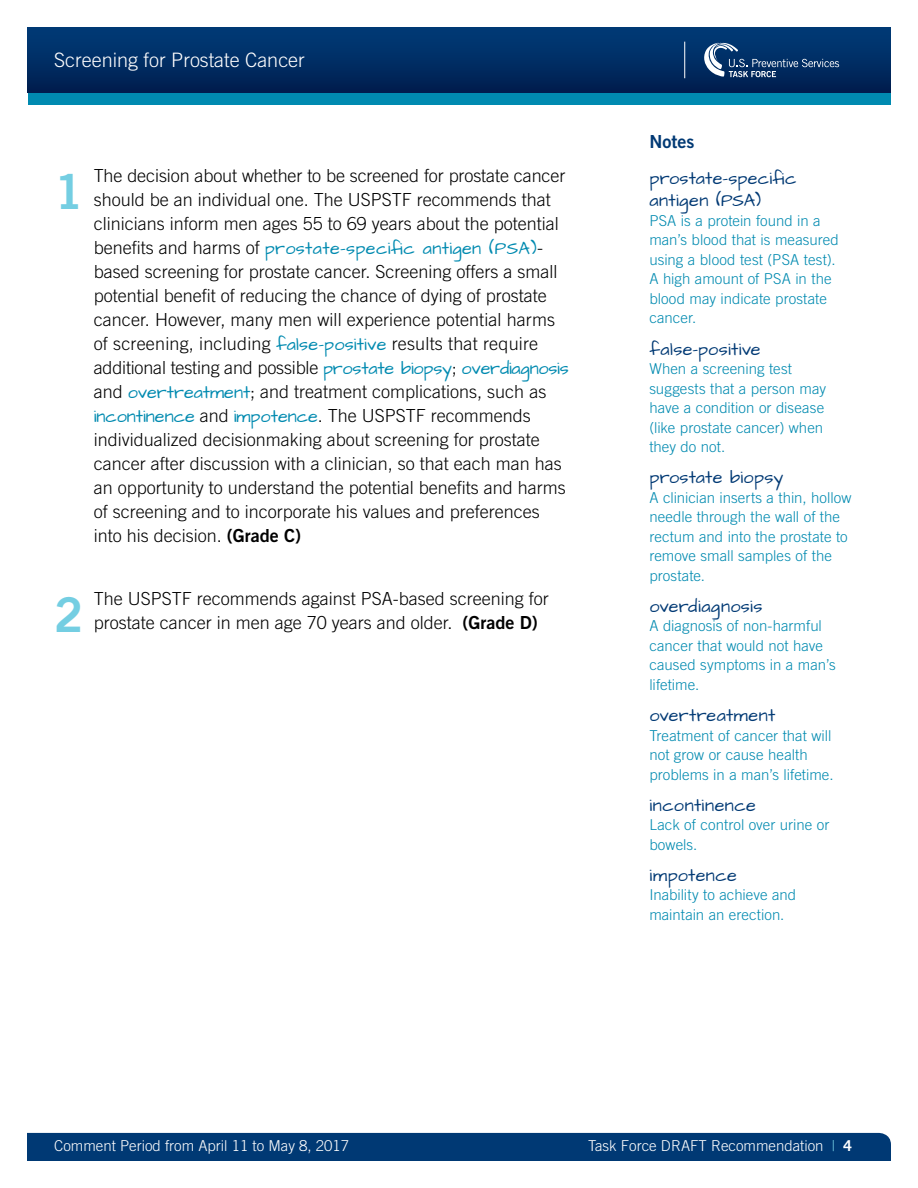
<style>
.page{position:relative;width:918px;height:1188px;background:#fff}
.page>*{position:absolute;margin:0;border:0;box-sizing:border-box;transform-origin:0 0}
.t1{font:48px "Trade Gothic LT Std Bd 2";color:#74cee2}
.t2{font:300 19.8px "Trade Gothic LT Std";color:#fff}
.t3{font:300 18px/24px "Trade Gothic LT Std";color:#000}
.t4{font:18px/22.5px "Architects Daughter";letter-spacing:.02em;color:#003974}
.t5{font:18px "Trade Gothic LT Std Bd 2";color:#003974}
.t6{font:300 15px/19.5px "Trade Gothic LT Std";letter-spacing:.005em;color:#008ab0}
.t7{font:300 15px "Trade Gothic LT Std";color:#fff}
.s1{font-family:"Architects Daughter";font-weight:400;color:#008ab0}
.s2{font-family:"Trade Gothic LT Std Bd 2";font-weight:400}
.s3{color:#74cee2}
.s4{font-weight:700}
</style>
<div class="page">
<div style="left:27px;top:1133px;width:864px;height:28px;background:#003974"></div>
<div style="left:28px;top:27px;width:862px;height:66px;background:linear-gradient(to bottom,#003c79,#001e4f)"></div>
<hr style="left:684px;top:42px;width:1px;height:36px;background:#fff">
<div style="left:28px;top:93px;width:862px;height:12px;background:#008ab0"></div>
<svg style="left:702px;top:43px;width:137px;height:34px;background:#284f7d"></svg>
<p class="t2" style="left:54px;top:48px;width:252px">Screening for Prostate Cancer</p>
<h3 class="t1" style="left:54px;top:162px;width:31px">1</h3>
<p class="t3" style="left:94px;top:164px;width:477px">The decision about whether to be screened for prostate cancer should be an individual one. The USPSTF recommends that clinicians inform men ages 55 to 69 years about the potential benefits and harms of <span class="s1">prostate-specific antigen (PSA)</span>- based screening for prostate cancer. Screening offers a small potential benefit of reducing the chance of dying of prostate cancer. However, many men will experience potential harms of screening, including <span class="s1">false-positive</span> results that require additional testing and possible <span class="s1">prostate biopsy</span>; <span class="s1">overdiagnosis </span>and <span class="s1">overtreatment</span>; and treatment complications, such as <span class="s1">incontinence</span> and <span class="s1">impotence</span>. The USPSTF recommends individualized decisionmaking about screening for prostate cancer after discussion with a clinician, so that each man has an opportunity to understand the potential benefits and harms of screening and to incorporate his values and preferences into his decision. <span class="s2">(Grade C)</span></p>
<h3 class="t1" style="left:54px;top:585px;width:31px">2</h3>
<p class="t3" style="left:94px;top:587px;width:457px">The USPSTF recommends against PSA-based screening for prostate cancer in men age 70 years and older. <span class="s2">(Grade D)</span></p>
<h3 class="t5" style="left:649px;top:130px;width:46px">Notes</h3>
<h4 class="t4" style="left:649px;top:168px;width:149px">prostate-specific antigen (PSA)</h4>
<p class="t6" style="left:649px;top:211px;width:191px">PSA is a protein found in a man’s blood that is measured using a blood test (PSA test).<br>A high amount of PSA in the blood may indicate prostate cancer.</p>
<h4 class="t4" style="left:649px;top:338px;width:113px">false-positive</h4>
<p class="t6" style="left:649px;top:359px;width:178px">When a screening test suggests that a person may have a condition or disease (like prostate cancer) when they do not.</p>
<h4 class="t4" style="left:649px;top:467px;width:136px">prostate biopsy</h4>
<p class="t6" style="left:649px;top:487px;width:204px">A clinician inserts a thin, hollow needle through the wall of the rectum and into the prostate to remove small samples of the prostate.</p>
<h4 class="t4" style="left:649px;top:596px;width:115px">overdiagnosis</h4>
<p class="t6" style="left:649px;top:616px;width:188px">A diagnosis of non-harmful cancer that would not have caused symptoms in a man’s lifetime.</p>
<h4 class="t4" style="left:649px;top:705px;width:128px">overtreatment</h4>
<p class="t6" style="left:649px;top:725px;width:186px">Treatment of cancer that will not grow or cause health problems in a man’s lifetime.</p>
<h4 class="t4" style="left:649px;top:794px;width:108px">incontinence</h4>
<p class="t6" style="left:649px;top:815px;width:182px">Lack of control over urine or bowels.</p>
<h4 class="t4" style="left:649px;top:865px;width:89px">impotence</h4>
<p class="t6" style="left:649px;top:885px;width:148px">Inability to achieve and maintain an erection.</p>
<p class="t7" style="left:54px;top:1137px;width:297px">Comment Period from April 11 to May 8, 2017</p>
<p class="t7" style="left:588px;top:1137px;width:265px">Task Force DRAFT Recommendation <span class="s3">|</span> <span class="s4">4</span></p>
</div>
